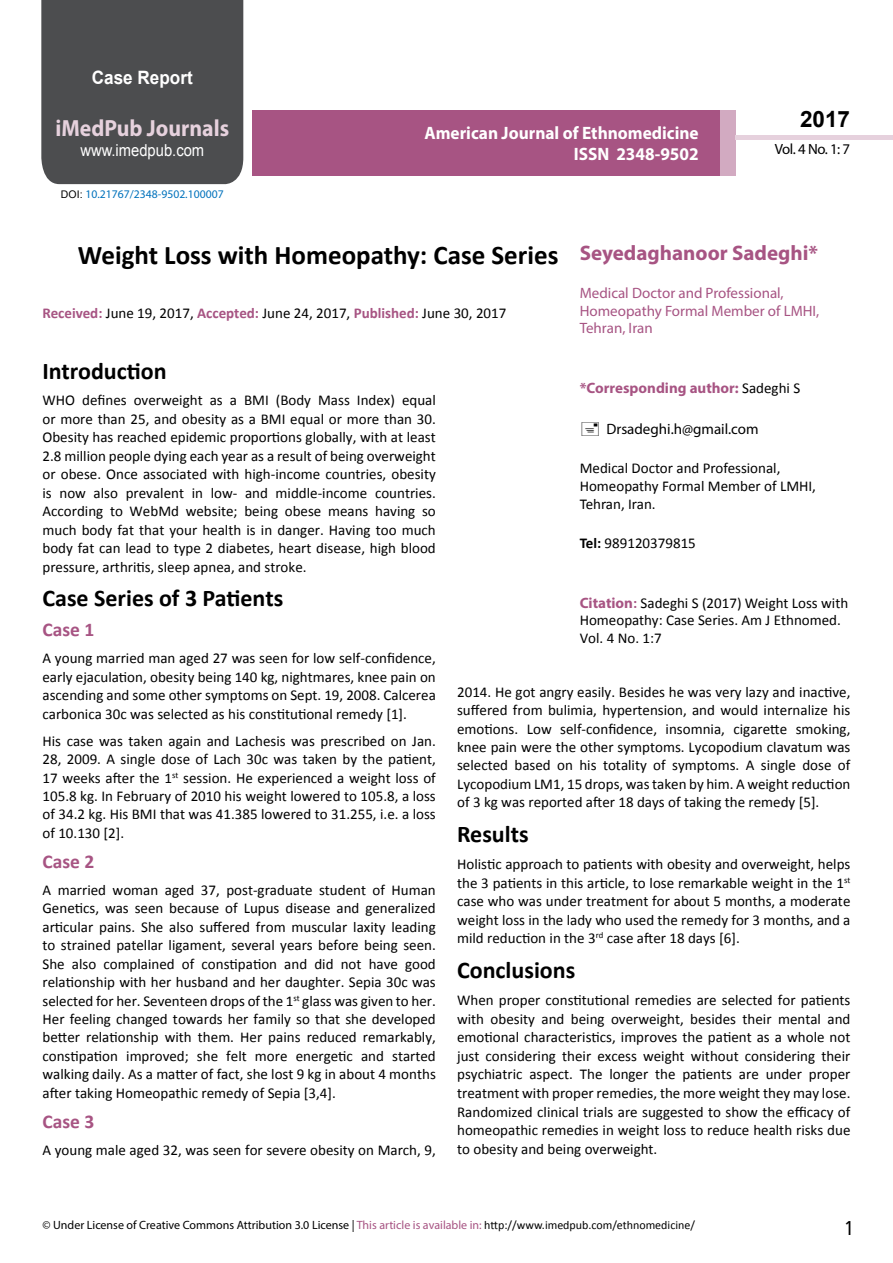
<style>
.page{position:relative;width:893px;height:1263px;background:#fff}
.page>*{position:absolute;margin:0;border:0;box-sizing:border-box;transform-origin:0 0}
.t1{font:700 27px "Calibri";color:#000}
.t2{font:25.5px "Tunga";color:#000}
.t3{font:700 24px "Calibri";color:#000}
.t4{font:700 23.4px "Myriad Pro";color:#e6d1dd;scale:.93 1}
.t5{font:700 22.5px "Arial";color:#000}
.t6{font:700 21px "Myriad Pro";color:#a75483}
.t7{font:700 19.5px "Calibri";color:#a75483}
.t8{font:700 18.45px "Arial";color:#fff;scale:.93 1}
.t9{font:700 18px/21.6px "Myriad Pro";color:#fff;text-align:right;scale:.96 1}
.t10{font:16.5px "Arial";color:#fff;scale:.89 1}
.t11{font:15px/18.5px "Calibri";color:#000;text-align:justify}
.t12{font:15px/17.4px "Myriad Pro";color:#a75483}
.t13{font:700 15px "Myriad Pro";color:#a75483}
.t14{font:15px "Myriad Pro";color:#000}
.t15{font:14.85px "Myriad Pro";color:#000}
.t16{font:12px "Myriad Pro";color:#000}
.t17{font:11.7px "Myriad Pro";color:#0072bc}
.s1{font-family:"Arial";font-size:10.5px;color:#000}
.s2{font-weight:700;color:#a75483}
.s3{font-family:"Calibri";font-weight:400;color:#000}
.s4{font-weight:700}
.s5{font-family:"Myriad Pro";font-weight:700;color:#a75483}
.s6{color:#a75483}
.s7{font-family:"Calibri"}
</style>
<div class="page">
<div style="left:252px;top:110px;width:469px;height:66px;background:#a75483"></div>
<div style="left:720px;top:110px;width:16px;height:66px;background:#d2aac1"></div>
<div style="left:41px;top:0;width:202px;height:184px;background:#4c4d4f"></div>
<div style="left:736px;top:135px;width:157px;height:5px;background:#e6d1dd"></div>
<p class="t8" style="left:92px;top:65px;width:110px">Case Report</p>
<h3 class="t4" style="left:55px;top:113px;width:188px">iMedPub Journals</h3>
<p class="t10" style="left:80px;top:139px;width:141px">www.imedpub.com</p>
<p class="t17" style="left:61px;top:187px;width:164px"><span class="s1">DOI:</span> 10.21767/2348-9502.100007</p>
<p class="t9" style="left:424px;top:121px;width:287px">American Journal of Ethnomedicine<br>ISSN 2348-9502</p>
<h3 class="t5" style="left:800px;top:104px;width:52px">2017</h3>
<p class="t15" style="left:775px;top:140px;width:77px">Vol. 4 No. 1: 7</p>
<h1 class="t1" style="left:78px;top:238px;width:482px">Weight Loss with Homeopathy: Case Series</h1>
<p class="t11" style="left:43px;top:304px;width:465px"><span class="s2">Received:</span> June 19, 2017, <span class="s2">Accepted:</span> June 24, 2017, <span class="s2">Published:</span> June 30, 2017</p>
<h3 class="t6" style="left:580px;top:239px;width:240px">Seyedaghanoor Sadeghi*</h3>
<p class="t12" style="left:580px;top:284px;width:241px">Medical Doctor and Professional,<br>Homeopathy Formal Member of LMHI,<br>Tehran, Iran</p>
<h3 class="t3" style="left:43px;top:355px;width:126px">Introduction</h3>
<p class="t11" style="left:43px;top:391px;width:395px">WHO defines overweight as a BMI (Body Mass Index) equal or more than 25, and obesity as a BMI equal or more than 30.<br>Obesity has reached epidemic proportions globally, with at least 2.8 million people dying each year as a result of being overweight or obese. Once associated with high-income countries, obesity is now also prevalent in low- and middle-income countries.<br>According to WebMd website; being obese means having so much body fat that your health is in danger. Having too much body fat can lead to type 2 diabetes, heart disease, high blood pressure, arthritis, sleep apnea, and stroke.</p>
<h3 class="t3" style="left:43px;top:583px;width:242px">Case Series of 3 Patients</h3>
<h3 class="t7" style="left:43px;top:617px;width:53px">Case 1</h3>
<p class="t11" style="left:43px;top:649px;width:395px">A young married man aged 27 was seen for low self-confidence, early ejaculation, obesity being 140 kg, nightmares, knee pain on ascending and some other symptoms on Sept. 19, 2008. Calcerea carbonica 30c was selected as his constitutional remedy [1].</p>
<p class="t11" style="left:43px;top:731px;width:395px">His case was taken again and Lachesis was prescribed on Jan.<br>28, 2009. A single dose of Lach 30c was taken by the patient, 17 weeks after the 1<sup>st</sup> session. He experienced a weight loss of 105.8 kg. In February of 2010 his weight lowered to 105.8, a loss of 34.2 kg. His BMI that was 41.385 lowered to 31.255, i.e. a loss of 10.130 [2].</p>
<h3 class="t7" style="left:43px;top:849px;width:53px">Case 2</h3>
<p class="t11" style="left:43px;top:881px;width:395px">A married woman aged 37, post-graduate student of Human Genetics, was seen because of Lupus disease and generalized articular pains. She also suffered from muscular laxity leading to strained patellar ligament, several years before being seen.<br>She also complained of constipation and did not have good relationship with her husband and her daughter. Sepia 30c was selected for her. Seventeen drops of the 1<sup>st</sup> glass was given to her.<br>Her feeling changed towards her family so that she developed better relationship with them. Her pains reduced remarkably, constipation improved; she felt more energetic and started walking daily. As a matter of fact, she lost 9 kg in about 4 months after taking Homeopathic remedy of Sepia [3,4].</p>
<h3 class="t7" style="left:43px;top:1109px;width:53px">Case 3</h3>
<p class="t11" style="left:43px;top:1140px;width:395px">A young male aged 32, was seen for severe obesity on March, 9,</p>
<p class="t13" style="left:580px;top:378px;width:222px">*Corresponding author: <span class="s3">Sadeghi S</span></p>
<p class="t14" style="left:606px;top:419px;width:154px">Drsadeghi.h@gmail.com</p>
<p class="t11" style="left:580px;top:459px;width:238px;line-height:18px;text-align:left">Medical Doctor and Professional,<br>Homeopathy Formal Member of LMHI,<br>Tehran, Iran.</p>
<p class="t11" style="left:580px;top:534px;width:118px"><span class="s4">Tel:</span> 989120379815</p>
<p class="t11" style="left:580px;top:594px;width:270px;line-height:17.4px;text-align:left"><span class="s5">Citation</span><span class="s2">:</span> Sadeghi S (2017) Weight Loss with<br>Homeopathy: Case Series. Am J Ethnomed.<br>Vol. 4 No. 1:7</p>
<p class="t11" style="left:457px;top:682px;width:395px">2014. He got angry easily. Besides he was very lazy and inactive, suffered from bulimia, hypertension, and would internalize his emotions. Low self-confidence, insomnia, cigarette smoking, knee pain were the other symptoms. Lycopodium clavatum was selected based on his totality of symptoms. A single dose of Lycopodium LM1, 15 drops, was taken by him. A weight reduction of 3 kg was reported after 18 days of taking the remedy [5].</p>
<h3 class="t3" style="left:457px;top:819px;width:73px">Results</h3>
<p class="t11" style="left:457px;top:855px;width:395px">Holistic approach to patients with obesity and overweight, helps the 3 patients in this article, to lose remarkable weight in the 1<sup>st </sup>case who was under treatment for about 5 months, a moderate weight loss in the lady who used the remedy for 3 months, and a mild reduction in the 3<sup>rd</sup> case after 18 days [6].</p>
<h3 class="t3" style="left:457px;top:954px;width:120px">Conclusions</h3>
<p class="t11" style="left:457px;top:991px;width:395px">When proper constitutional remedies are selected for patients with obesity and being overweight, besides their mental and emotional characteristics, improves the patient as a whole not just considering their excess weight without considering their psychiatric aspect. The longer the patients are under proper treatment with proper remedies, the more weight they may lose.<br>Randomized clinical trials are suggested to show the efficacy of homeopathic remedies in weight loss to reduce health risks due to obesity and being overweight.</p>
<p class="t16" style="left:43px;top:1218px;width:654px">© Under License of Creative Commons Attribution 3.0 License | <span class="s6">This article is available in:</span> <span class="s7">http://www.imedpub.com/ethnomedicine/</span></p>
<h2 class="t2" style="left:845px;top:1211px;width:9px">1</h2>
</div>
